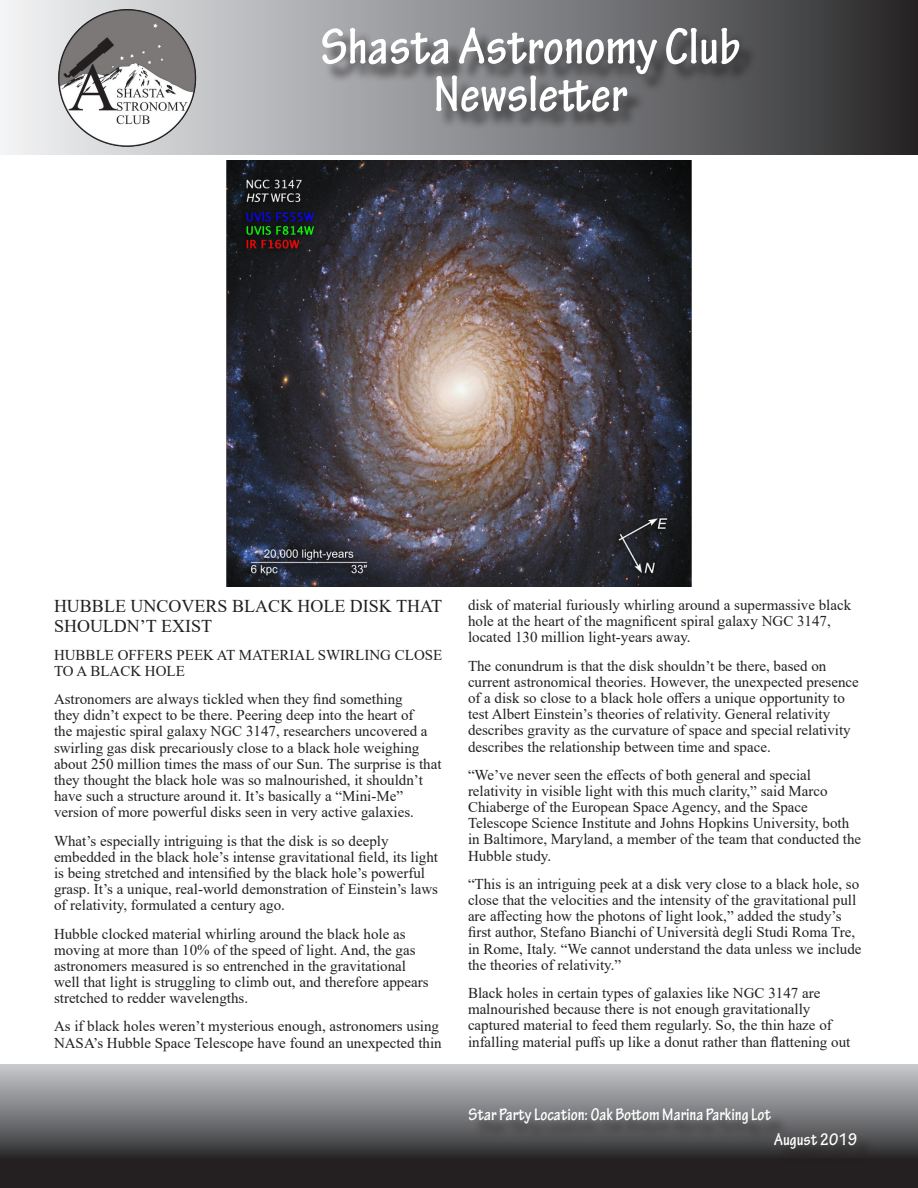
<style>
.page{position:relative;width:918px;height:1188px;background:#fff}
.page>*{position:absolute;margin:0;border:0;box-sizing:border-box;transform-origin:0 0}
.t1{font:700 condensed 54px/47.5px "Tekton Pro";color:#fff;text-align:center}
.t2{font:700 condensed 18px "Tekton Pro";color:#fff}
.t3{font:18px/19.4px "Times New Roman";color:#231f20}
.t4{font:15px/16.2px "Times New Roman";color:#231f20}
</style>
<div class="page">
<svg style="left:0;top:0;width:918px;height:154px;background:#818284"></svg>
<img style="left:47px;top:0;width:162px;height:154px">
<div style="left:325px;top:31px;width:433px;height:61px;background:#231f20;opacity:.75"></div>
<div style="left:439px;top:79px;width:206px;height:51px;background:#231f20;opacity:.75"></div>
<svg style="left:0;top:1064px;width:918px;height:124px;background:#69686a"></svg>
<div style="left:777px;top:1136px;width:98px;height:31px;background:#231f20;opacity:.75"></div>
<div style="left:472px;top:1111px;width:317px;height:31px;background:#231f20;opacity:.75"></div>
<img style="left:226px;top:161px;width:466px;height:425px">
<h1 class="t1" style="left:321px;top:24px;width:421px">Shasta Astronomy Club<br>Newsletter</h1>
<p class="t3" style="left:54px;top:596px;width:390px">HUBBLE UNCOVERS BLACK HOLE DISK THAT<br>SHOULDN’T EXIST</p>
<p class="t4" style="left:54px;top:646px;width:390px">HUBBLE OFFERS PEEK AT MATERIAL SWIRLING CLOSE<br>TO A BLACK HOLE</p>
<p class="t4" style="left:54px;top:690px;width:389px">Astronomers are always tickled when they find something<br>they didn’t expect to be there. Peering deep into the heart of<br>the majestic spiral galaxy NGC 3147, researchers uncovered a swirling gas disk precariously close to a black hole weighing about 250 million times the mass of our Sun. The surprise is that they thought the black hole was so malnourished, it shouldn’t have such a structure around it. It’s basically a “Mini-Me” version of more powerful disks seen in very active galaxies.</p>
<p class="t4" style="left:54px;top:832px;width:386px">What’s especially intriguing is that the disk is so deeply embedded in the black hole’s intense gravitational field, its light is being stretched and intensified by the black hole’s powerful grasp. It’s a unique, real-world demonstration of Einstein’s laws of relativity, formulated a century ago.</p>
<p class="t4" style="left:54px;top:925px;width:376px">Hubble clocked material whirling around the black hole as moving at more than 10% of the speed of light. And, the gas astronomers measured is so entrenched in the gravitational well that light is struggling to climb out, and therefore appears stretched to redder wavelengths.</p>
<p class="t4" style="left:54px;top:1018px;width:389px">As if black holes weren’t mysterious enough, astronomers using<br>NASA’s Hubble Space Telescope have found an unexpected thin</p>
<p class="t4" style="left:468px;top:596px;width:385px">disk of material furiously whirling around a supermassive black hole at the heart of the magnificent spiral galaxy NGC 3147, located 130 million light-years away.</p>
<p class="t4" style="left:468px;top:657px;width:392px">The conundrum is that the disk shouldn’t be there, based on current astronomical theories. However, the unexpected presence of a disk so close to a black hole offers a unique opportunity to test Albert Einstein’s theories of relativity. General relativity describes gravity as the curvature of space and special relativity describes the relationship between time and space.</p>
<p class="t4" style="left:468px;top:766px;width:395px">“We’ve never seen the effects of both general and special relativity in visible light with this much clarity,” said Marco Chiaberge of the European Space Agency, and the Space Telescope Science Institute and Johns Hopkins University, both in Baltimore, Maryland, a member of the team that conducted the Hubble study.</p>
<p class="t4" style="left:468px;top:875px;width:395px">“This is an intriguing peek at a disk very close to a black hole, so close that the velocities and the intensity of the gravitational pull are affecting how the photons of light look,” added the study’s first author, Stefano Bianchi of Università degli Studi Roma Tre, in Rome, Italy. “We cannot understand the data unless we include the theories of relativity.”</p>
<p class="t4" style="left:468px;top:984px;width:384px">Black holes in certain types of galaxies like NGC 3147 are malnourished because there is not enough gravitationally captured material to feed them regularly. So, the thin haze of infalling material puffs up like a donut rather than flattening out</p>
<p class="t2" style="left:469px;top:1104px;width:304px">Star Party Location: Oak Bottom Marina Parking Lot</p>
<p class="t2" style="left:774px;top:1129px;width:85px">August 2019</p>
</div>
